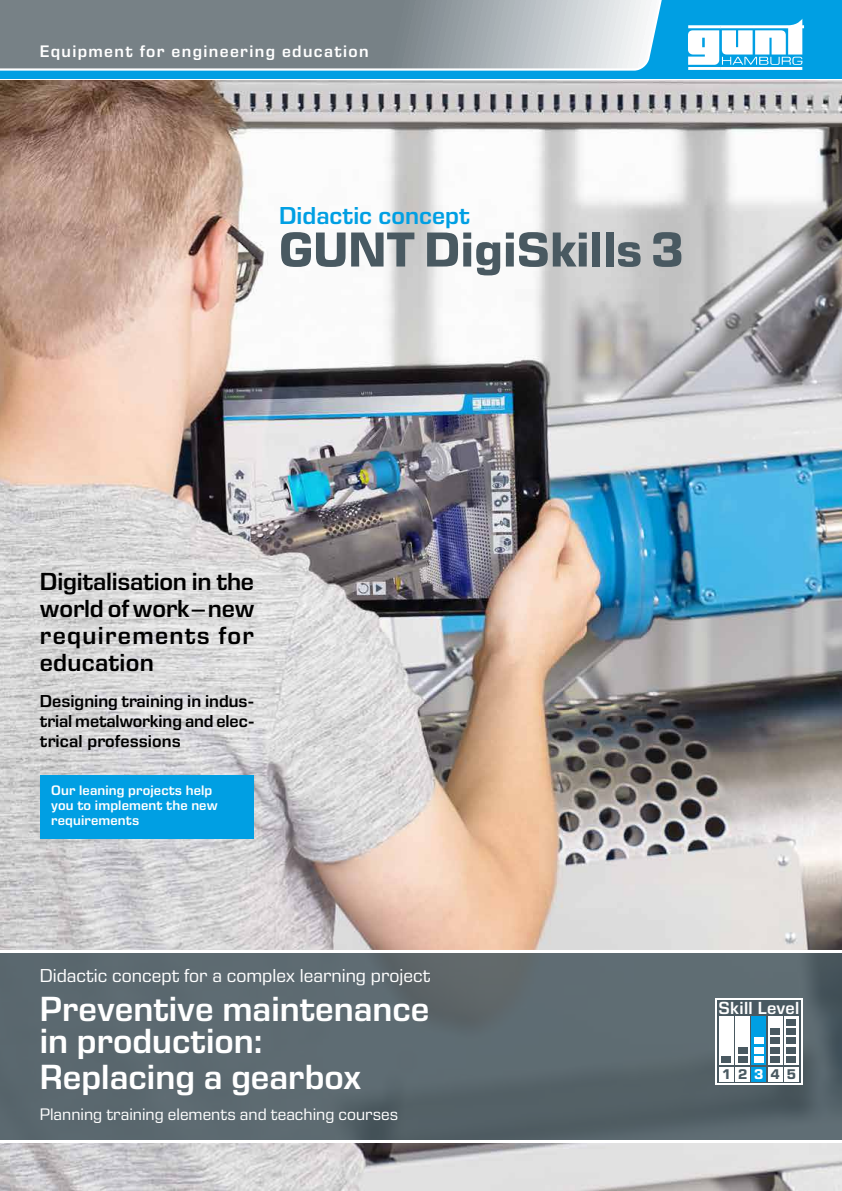
<style>
.page{position:relative;width:842px;height:1191px;background:#fff}
.page>*{position:absolute;margin:0;border:0;box-sizing:border-box;transform-origin:0 0}
.t1{font:700 71.3px "gunt 2 E Symbol";color:#fff}
.t2{font:700 50px "Eurostile Next LT Pro";letter-spacing:.01em;color:#495961}
.t3{font:600 35.6px/32px "Eurostile Next LT Pro";color:#fff}
.t4{font:600 25.2px/26.8px "Eurostile Next LT Pro";letter-spacing:.01em;color:#000;text-align:justify}
.t5{font:600 25px "Eurostile Next LT Pro";color:#009fe3}
.t6{font:19.1px "Eurostile Next LT Pro";color:#fff}
.t7{font:600 17.8px "Eurostile Next LT Pro";letter-spacing:.02em;color:#fff}
.t8{font:600 17.6px/20.1px "Eurostile Next LT Pro";letter-spacing:-.01em;color:#000;text-align:justify}
.t9{font:17px "Eurostile Next LT Pro";color:#fff}
.t10{font:600 17px "Eurostile Next LT Pro";letter-spacing:.08em;color:#fff}
.t11{font:700 14.3px "Eurostile Next LT Pro";letter-spacing:.495em;color:#495961}
.t12{font:600 14px/15px "Eurostile Next LT Pro";letter-spacing:.01em;color:#fff}
.s1{color:#fff}
</style>
<div class="page">
<img style="left:0;top:81px;width:842px;height:1110px">
<div style="left:0;top:0;width:842px;height:78px;background:#009fe3"></div>
<svg style="left:0;top:0;width:662px;height:71px;background:#919ca1"></svg>
<img style="left:0;top:952px;width:842px;height:188px">
<hr style="left:0;top:950px;width:842px;height:2px;background:#fff">
<hr style="left:0;top:1140px;width:842px;height:2px;background:#fff">
<svg style="left:717px;top:999px;width:84px;height:84px;background:#61737b"></svg>
<div style="left:719px;top:1067px;width:14px;height:14px;background:#fff"></div>
<div style="left:735px;top:1067px;width:15px;height:14px;background:#fff"></div>
<div style="left:752px;top:1067px;width:14px;height:14px;background:#009fe3"></div>
<div style="left:768px;top:1067px;width:14px;height:14px;background:#fff"></div>
<div style="left:784px;top:1067px;width:14px;height:14px;background:#fff"></div>
<svg style="left:784px;top:1016px;width:14px;height:49px"></svg>
<div style="left:768px;top:1016px;width:14px;height:49px;background:#fff"></div>
<div style="left:752px;top:1016px;width:14px;height:49px;background:#009fe3"></div>
<div style="left:736px;top:1016px;width:14px;height:49px;background:#fff"></div>
<div style="left:719px;top:1016px;width:14px;height:49px;background:#fff"></div>
<hr style="left:715px;top:1083px;width:87px;height:2px;background:#fff">
<hr style="left:715px;top:998px;width:87px;height:1px;background:#fff">
<hr style="left:801px;top:998px;width:1px;height:87px;background:#fff">
<div style="left:787px;top:1056px;width:9px;height:6px;background:#495961"></div>
<div style="left:771px;top:1056px;width:9px;height:6px;background:#495961"></div>
<div style="left:754px;top:1056px;width:9px;height:6px;background:#fff"></div>
<div style="left:738px;top:1056px;width:9px;height:6px;background:#495961"></div>
<div style="left:722px;top:1056px;width:9px;height:6px;background:#495961"></div>
<div style="left:787px;top:1037px;width:9px;height:7px;background:#495961"></div>
<div style="left:771px;top:1037px;width:9px;height:7px;background:#495961"></div>
<div style="left:754px;top:1037px;width:9px;height:7px;background:#fff"></div>
<div style="left:787px;top:1046px;width:9px;height:7px;background:#495961"></div>
<div style="left:771px;top:1046px;width:9px;height:7px;background:#495961"></div>
<div style="left:754px;top:1046px;width:9px;height:7px;background:#fff"></div>
<div style="left:738px;top:1046px;width:9px;height:7px;background:#495961"></div>
<div style="left:787px;top:1028px;width:9px;height:7px;background:#495961"></div>
<div style="left:771px;top:1028px;width:9px;height:7px;background:#495961"></div>
<div style="left:787px;top:1019px;width:9px;height:7px;background:#495961"></div>
<hr style="left:715px;top:998px;width:2px;height:87px;background:#fff">
<div style="left:40px;top:775px;width:213px;height:63px;background:#009fe3"></div>
<p class="t10" style="left:40px;top:42px;width:330px">Equipment for engineering education</p>
<h1 class="t1" style="left:720px;top:9px;width:89px">◆■▼</h1>
<h3 class="t5" style="left:279px;top:201px;width:192px">Didactic concept</h3>
<h2 class="t2" style="left:279px;top:221px;width:406px">GUNT DigiSkills 3</h2>
<h3 class="t4" style="left:40px;top:569px;width:216px">Digitalisation in the world of work – new requirements for education</h3>
<p class="t8" style="left:40px;top:691px;width:216px">Designing training in indus&shy;trial metalworking and elec&shy;trical professions</p>
<p class="t12" style="left:51px;top:782px;width:168px">Our leaning projects help you to implement the new requirements</p>
<p class="t6" style="left:40px;top:965px;width:392px">Didactic concept for a complex learning project</p>
<h3 class="t3" style="left:40px;top:993px;width:391px">Preventive maintenance in production:</h3>
<h3 class="t3" style="left:40px;top:1061px;width:323px">Replacing a gearbox</h3>
<p class="t9" style="left:40px;top:1105px;width:360px">Planning training elements and teaching courses</p>
<p class="t7" style="left:718px;top:998px;width:82px">Skill Level</p>
<p class="t11" style="left:723px;top:1066px;width:75px">12<span class="s1">3</span>45</p>
</div>
